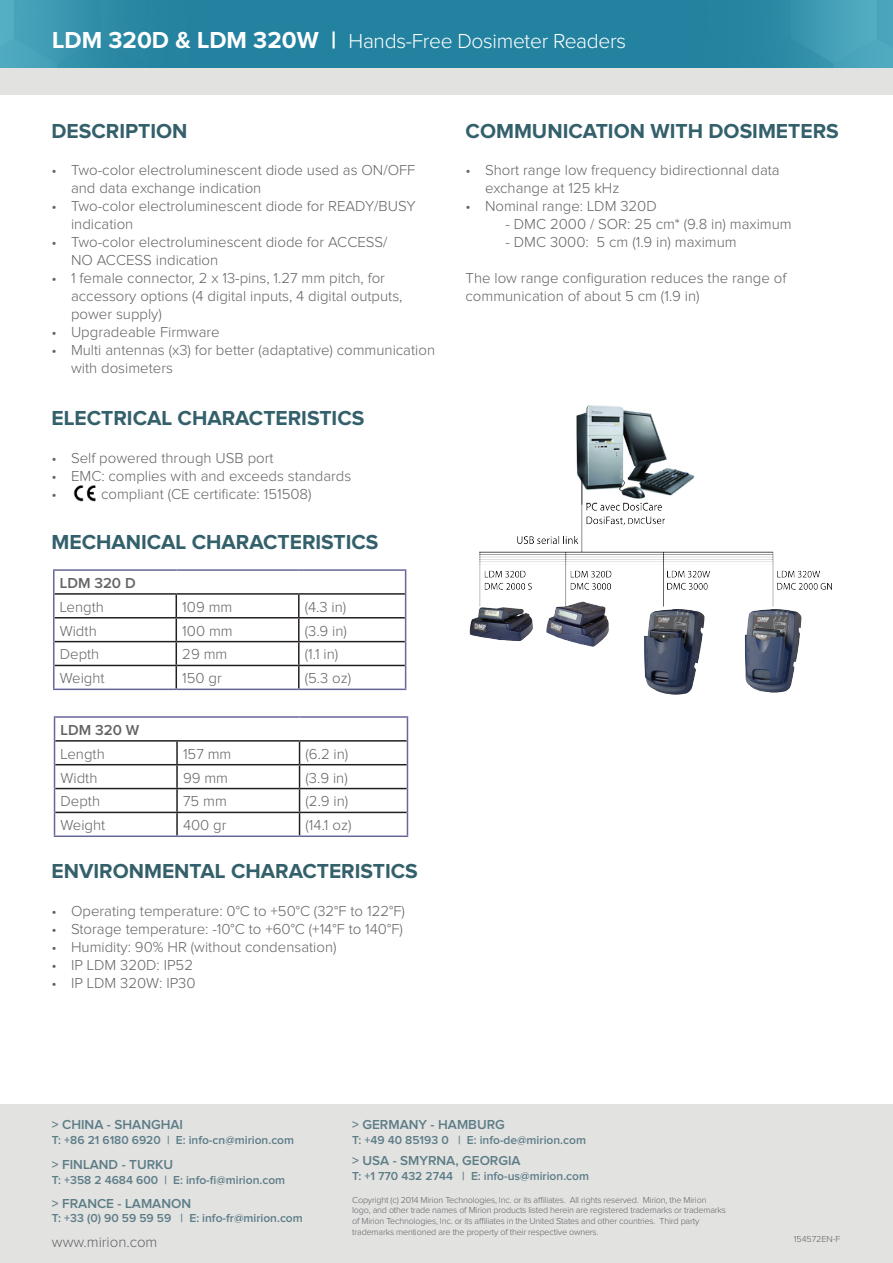
<style>
.page{position:relative;width:893px;height:1263px;background:#fff}
.page>*{position:absolute;margin:0;border:0;box-sizing:border-box;transform-origin:0 0}
.Chacteristics_-_Head{font:700 21px "Proxima Nova";color:#34606b}
.t1{font:300 21px "Proxima Nova";letter-spacing:-.015em;color:#fff}
.Chacteristics_-_Bull{font:300 15px/18px "Proxima Nova";color:#636366}
.Chacteristics_-_Bull-2{font:600 15px "Proxima Nova";color:#636366}
.t2{font:600 13.5px "Proxima Nova";color:#5c7c86}
.t3{font:600 12px "Proxima Nova";color:#5c7c86}
.t4{font:300 9px/10.8px "Proxima Nova";letter-spacing:-.02em;color:#636366}
.t5{font:300 9px "Proxima Nova";color:#636366}
.s1{font-weight:700;font-size:24px}
</style>
<div class="page">
<div style="left:0;top:68px;width:893px;height:26px;background:#e2e2e1"></div>
<img style="left:0;top:0;width:893px;height:68px">
<img style="left:73px;top:485px;width:23px;height:17px">
<hr style="left:55px;top:593px;width:121px;height:2px;background:#231f20">
<hr style="left:176px;top:593px;width:123px;height:2px;background:#231f20">
<hr style="left:299px;top:593px;width:106px;height:2px;background:#231f20">
<hr style="left:298px;top:595px;width:2px;height:22px;background:#231f20">
<hr style="left:55px;top:617px;width:121px;height:1px;background:#231f20">
<hr style="left:176px;top:617px;width:123px;height:1px;background:#231f20">
<hr style="left:299px;top:617px;width:106px;height:1px;background:#231f20">
<hr style="left:298px;top:618px;width:2px;height:23px;background:#231f20">
<hr style="left:55px;top:641px;width:121px;height:1px;background:#231f20">
<hr style="left:176px;top:641px;width:123px;height:1px;background:#231f20">
<hr style="left:299px;top:641px;width:106px;height:1px;background:#231f20">
<hr style="left:298px;top:642px;width:2px;height:23px;background:#231f20">
<hr style="left:55px;top:665px;width:121px;height:1px;background:#231f20">
<hr style="left:176px;top:665px;width:123px;height:1px;background:#231f20">
<svg style="left:176px;top:595px;width:1px;height:93px"></svg>
<hr style="left:299px;top:665px;width:106px;height:1px;background:#231f20">
<hr style="left:298px;top:666px;width:2px;height:22px;background:#231f20">
<hr style="left:53px;top:569px;width:123px;height:2px;background:#669">
<hr style="left:53px;top:571px;width:2px;height:23px;background:#669">
<hr style="left:176px;top:569px;width:123px;height:2px;background:#669">
<hr style="left:299px;top:569px;width:107px;height:2px;background:#669">
<hr style="left:53px;top:594px;width:2px;height:24px;background:#669">
<hr style="left:53px;top:618px;width:2px;height:24px;background:#669">
<hr style="left:53px;top:642px;width:2px;height:23px;background:#669">
<hr style="left:53px;top:665px;width:2px;height:23px;background:#669">
<svg style="left:405px;top:571px;width:1px;height:117px"></svg>
<hr style="left:53px;top:688px;width:123px;height:2px;background:#669">
<hr style="left:176px;top:688px;width:123px;height:2px;background:#669">
<hr style="left:299px;top:688px;width:107px;height:2px;background:#669">
<hr style="left:55px;top:740px;width:122px;height:2px;background:#231f20">
<hr style="left:177px;top:740px;width:123px;height:2px;background:#231f20">
<hr style="left:176px;top:742px;width:2px;height:22px;background:#231f20">
<hr style="left:300px;top:740px;width:107px;height:2px;background:#231f20">
<hr style="left:55px;top:764px;width:122px;height:1px;background:#231f20">
<hr style="left:177px;top:764px;width:123px;height:1px;background:#231f20">
<hr style="left:176px;top:765px;width:2px;height:23px;background:#231f20">
<hr style="left:300px;top:764px;width:107px;height:1px;background:#231f20">
<hr style="left:55px;top:788px;width:122px;height:1px;background:#231f20">
<hr style="left:177px;top:788px;width:123px;height:1px;background:#231f20">
<hr style="left:176px;top:789px;width:2px;height:23px;background:#231f20">
<hr style="left:300px;top:788px;width:107px;height:1px;background:#231f20">
<hr style="left:55px;top:812px;width:122px;height:1px;background:#231f20">
<hr style="left:177px;top:812px;width:123px;height:1px;background:#231f20">
<hr style="left:176px;top:813px;width:2px;height:22px;background:#231f20">
<hr style="left:300px;top:812px;width:107px;height:1px;background:#231f20">
<svg style="left:299px;top:742px;width:1px;height:93px"></svg>
<hr style="left:54px;top:716px;width:123px;height:2px;background:#669">
<hr style="left:177px;top:716px;width:123px;height:2px;background:#669">
<hr style="left:300px;top:716px;width:108px;height:2px;background:#669">
<svg style="left:54px;top:718px;width:1px;height:117px"></svg>
<svg style="left:407px;top:718px;width:1px;height:117px"></svg>
<hr style="left:54px;top:835px;width:123px;height:2px;background:#669">
<hr style="left:177px;top:835px;width:123px;height:2px;background:#669">
<hr style="left:300px;top:835px;width:108px;height:2px;background:#669">
<div style="left:0;top:1104px;width:893px;height:159px;background:#e2e2e1"></div>
<img style="left:469px;top:405px;width:363px;height:290px">
<p class="t1" style="left:52px;top:32px;width:575px"><span class="s1">LDM 320D &amp; LDM 320W |</span> Hands-Free Dosimeter Readers</p>
<p class="Chacteristics_-_Head" style="left:52px;top:121px;width:138px">DESCRIPTION</p>
<p class="Chacteristics_-_Bull" style="left:71px;top:162px;width:346px;text-indent:-20px">• Two-color electroluminescent diode used as ON/OFF and data exchange indication</p>
<p class="Chacteristics_-_Bull" style="left:71px;top:198px;width:346px;text-indent:-20px">• Two-color electroluminescent diode for READY/BUSY indication</p>
<p class="Chacteristics_-_Bull" style="left:71px;top:234px;width:318px;text-indent:-20px">• Two-color electroluminescent diode for ACCESS/<br>NO ACCESS indication</p>
<p class="Chacteristics_-_Bull" style="left:71px;top:270px;width:333px;text-indent:-20px">• 1 female connector, 2 x 13-pins, 1.27 mm pitch, for accessory options (4 digital inputs, 4 digital outputs, power supply)</p>
<p class="Chacteristics_-_Bull" style="left:52px;top:324px;width:170px">• Upgradeable Firmware</p>
<p class="Chacteristics_-_Bull" style="left:71px;top:342px;width:366px;text-indent:-20px">• Multi antennas (x3) for better (adaptative) communication with dosimeters</p>
<p class="Chacteristics_-_Head" style="left:52px;top:409px;width:314px">ELECTRICAL CHARACTERISTICS</p>
<p class="Chacteristics_-_Bull" style="left:52px;top:449px;width:224px">• Self powered through USB port</p>
<p class="Chacteristics_-_Bull" style="left:52px;top:467px;width:301px">• EMC: complies with and exceeds standards</p>
<p class="Chacteristics_-_Bull" style="left:52px;top:485px;width:7px">•</p>
<p class="Chacteristics_-_Bull" style="left:101px;top:485px;width:212px">compliant (CE certificate: 151508)</p>
<p class="Chacteristics_-_Head" style="left:52px;top:532px;width:329px">MECHANICAL CHARACTERISTICS</p>
<p class="Chacteristics_-_Bull-2" style="left:60px;top:576px;width:77px">LDM 320 D</p>
<p class="Chacteristics_-_Bull" style="left:60px;top:598px;width:46px">Length</p>
<p class="Chacteristics_-_Bull" style="left:182px;top:598px;width:52px">109 mm</p>
<p class="Chacteristics_-_Bull" style="left:305px;top:598px;width:43px">(4.3 in)</p>
<p class="Chacteristics_-_Bull" style="left:60px;top:622px;width:39px">Width</p>
<p class="Chacteristics_-_Bull" style="left:182px;top:622px;width:52px">100 mm</p>
<p class="Chacteristics_-_Bull" style="left:305px;top:622px;width:44px">(3.9 in)</p>
<p class="Chacteristics_-_Bull" style="left:60px;top:646px;width:41px">Depth</p>
<p class="Chacteristics_-_Bull" style="left:182px;top:646px;width:47px">29 mm</p>
<p class="Chacteristics_-_Bull" style="left:305px;top:646px;width:35px">(1.1 in)</p>
<p class="Chacteristics_-_Bull" style="left:60px;top:670px;width:46px">Weight</p>
<p class="Chacteristics_-_Bull" style="left:182px;top:670px;width:41px">150 gr</p>
<p class="Chacteristics_-_Bull" style="left:305px;top:670px;width:48px">(5.3 oz)</p>
<p class="Chacteristics_-_Bull-2" style="left:61px;top:723px;width:80px">LDM 320 W</p>
<p class="Chacteristics_-_Bull" style="left:61px;top:745px;width:46px">Length</p>
<p class="Chacteristics_-_Bull" style="left:183px;top:745px;width:50px">157 mm</p>
<p class="Chacteristics_-_Bull" style="left:306px;top:745px;width:44px">(6.2 in)</p>
<p class="Chacteristics_-_Bull" style="left:61px;top:769px;width:39px">Width</p>
<p class="Chacteristics_-_Bull" style="left:183px;top:769px;width:47px">99 mm</p>
<p class="Chacteristics_-_Bull" style="left:306px;top:769px;width:44px">(3.9 in)</p>
<p class="Chacteristics_-_Bull" style="left:61px;top:793px;width:41px">Depth</p>
<p class="Chacteristics_-_Bull" style="left:183px;top:793px;width:45px">75 mm</p>
<p class="Chacteristics_-_Bull" style="left:306px;top:793px;width:44px">(2.9 in)</p>
<p class="Chacteristics_-_Bull" style="left:61px;top:817px;width:46px">Weight</p>
<p class="Chacteristics_-_Bull" style="left:183px;top:817px;width:45px">400 gr</p>
<p class="Chacteristics_-_Bull" style="left:306px;top:817px;width:47px">(14.1 oz)</p>
<p class="Chacteristics_-_Head" style="left:52px;top:861px;width:368px">ENVIRONMENTAL CHARACTERISTICS</p>
<p class="Chacteristics_-_Bull" style="left:52px;top:902px;width:355px">• Operating temperature: 0°C to +50°C (32°F to 122°F)</p>
<p class="Chacteristics_-_Bull" style="left:52px;top:920px;width:353px">• Storage temperature: -10°C to +60°C (+14°F to 140°F)</p>
<p class="Chacteristics_-_Bull" style="left:52px;top:938px;width:286px">• Humidity: 90% HR (without condensation)</p>
<p class="Chacteristics_-_Bull" style="left:52px;top:956px;width:143px">• IP LDM 320D: IP52</p>
<p class="Chacteristics_-_Bull" style="left:52px;top:974px;width:146px">• IP LDM 320W: IP30</p>
<p class="Chacteristics_-_Head" style="left:466px;top:121px;width:375px">COMMUNICATION WITH DOSIMETERS</p>
<p class="Chacteristics_-_Bull" style="left:485px;top:162px;width:296px;text-indent:-20px">• Short range low frequency bidirectionnal data exchange at 125 kHz</p>
<p class="Chacteristics_-_Bull" style="left:466px;top:198px;width:193px">• Nominal range: LDM 320D</p>
<p class="Chacteristics_-_Bull" style="left:505px;top:216px;width:288px">- DMC 2000 / SOR: 25 cm* (9.8 in) maximum</p>
<p class="Chacteristics_-_Bull" style="left:505px;top:234px;width:233px">- DMC 3000: 5 cm (1.9 in) maximum</p>
<p class="Chacteristics_-_Bull" style="left:466px;top:270px;width:322px">The low range configuration reduces the range of communication of about 5 cm (1.9 in)</p>
<p class="t2" style="left:52px;top:1118px;width:133px">&gt; CHINA - SHANGHAI</p>
<p class="t3" style="left:52px;top:1134px;width:244px">T: +86 21 6180 6920 | E: info-cn@mirion.com</p>
<p class="t2" style="left:52px;top:1158px;width:123px">&gt; FINLAND - TURKU</p>
<p class="t3" style="left:52px;top:1174px;width:235px">T: +358 2 4684 600 | E: info-fi@mirion.com</p>
<p class="t2" style="left:352px;top:1118px;width:154px">&gt; GERMANY - HAMBURG</p>
<p class="t3" style="left:352px;top:1134px;width:235px">T: +49 40 85193 0 | E: info-de@mirion.com</p>
<p class="t2" style="left:352px;top:1154px;width:170px">&gt; USA - SMYRNA, GEORGIA</p>
<p class="t3" style="left:352px;top:1170px;width:238px">T: +1 770 432 2744 | E: info-us@mirion.com</p>
<p class="t4" style="left:352px;top:1194px;width:375px">Copyright (c) 2014 Mirion Technologies, Inc. or its affiliates. All rights reserved. Mirion, the Mirion logo, and other trade names of Mirion products listed herein are registered trademarks or trademarks of Mirion Technologies, Inc. or its affiliates in the United States and other countries. Third party trademarks mentioned are the property of their respective owners.</p>
<p class="t2" style="left:52px;top:1197px;width:141px">&gt; FRANCE - LAMANON</p>
<p class="t3" style="left:52px;top:1212px;width:252px">T: +33 (0) 90 59 59 59 | E: info-fr@mirion.com</p>
<p class="Chacteristics_-_Bull" style="left:52px;top:1233px;width:107px">www.mirion.com</p>
<p class="t5" style="left:794px;top:1235px;width:48px">154572EN-F</p>
</div>
